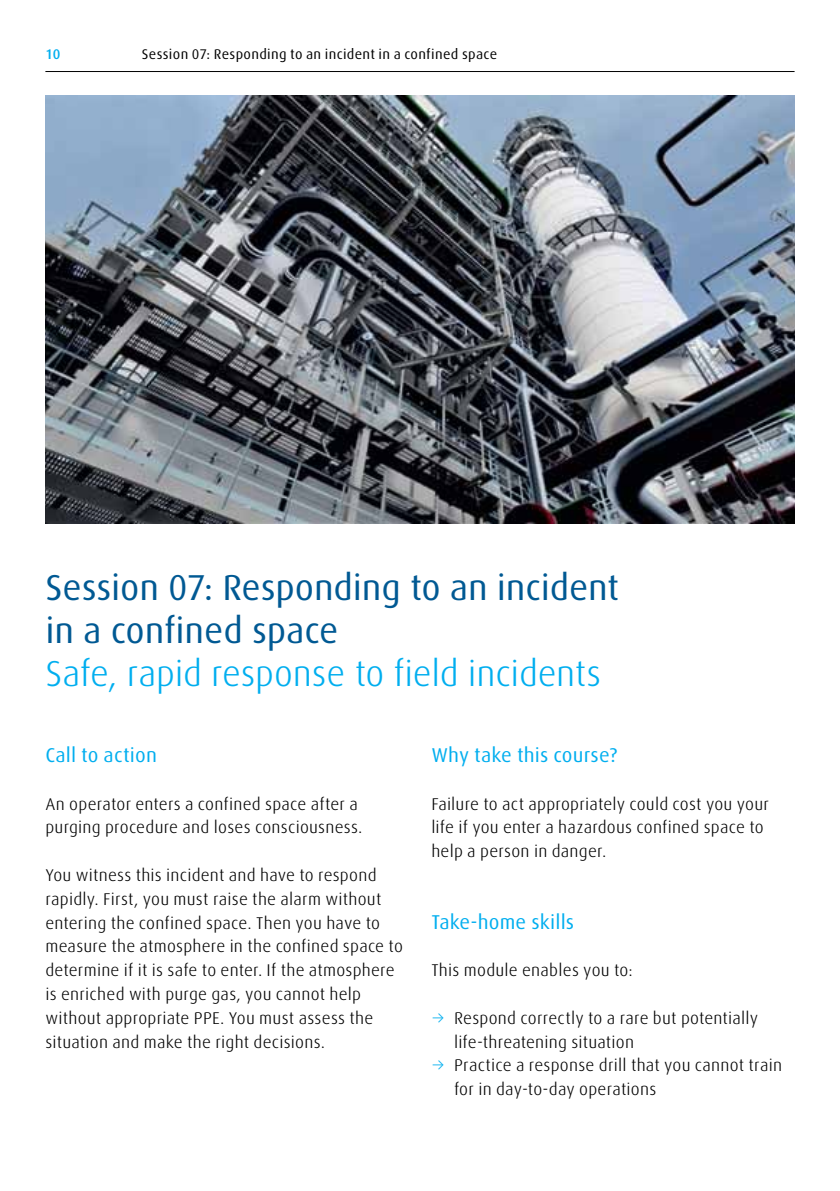
<style>
.page{position:relative;width:840px;height:1191px;background:#fff}
.page>*{position:absolute;margin:0;border:0;box-sizing:border-box;transform-origin:0 0}
.t1{font:36px/43.2px "Linde Dax Global";letter-spacing:-.005em;color:#005993}
.t2{font:300 36px "Linde Dax Global";letter-spacing:-.01em;color:#00aeef}
.t3{font:20px "Linde Dax Global";letter-spacing:.005em;color:#00aeef}
.t4{font:300 17px/23.8px "Linde Dax Global";letter-spacing:.01em;color:#000}
.t5{font:14px "Linde Dax Global";letter-spacing:.02em;color:#000}
.t6{font:500 14px "Linde Dax Global";color:#00aeef}
.s1{color:#00aeef}
</style>
<div class="page">
<hr style="left:45px;top:71px;width:749px;height:1px;background:#000">
<img style="left:45px;top:95px;width:749px;height:429px">
<p class="t6" style="left:45px;top:46px;width:16px">10</p>
<p class="t5" style="left:142px;top:46px;width:356px">Session 07: Responding to an incident in a confined space</p>
<h1 class="t1" style="left:45px;top:565px;width:575px">Session 07: Responding to an incident in a confined space</h1>
<h1 class="t2" style="left:45px;top:652px;width:557px">Safe, rapid response to field incidents</h1>
<p class="t3" style="left:45px;top:743px;width:113px">Call to action</p>
<p class="t4" style="left:45px;top:791px;width:318px">An operator enters a confined space after a purging procedure and loses consciousness.</p>
<p class="t4" style="left:45px;top:863px;width:359px">You witness this incident and have to respond rapidly. First, you must raise the alarm without entering the confined space. Then you have to measure the atmosphere in the confined space to determine if it is safe to enter. If the atmosphere is enriched with purge gas, you cannot help without appropriate PPE. You must assess the situation and make the right decisions.</p>
<p class="t3" style="left:431px;top:743px;width:187px">Why take this course?</p>
<p class="t4" style="left:431px;top:791px;width:339px">Failure to act appropriately could cost you your life if you enter a hazardous confined space to help a person in danger.</p>
<p class="t3" style="left:431px;top:910px;width:144px">Take-home skills</p>
<p class="t4" style="left:431px;top:958px;width:203px">This module enables you to:</p>
<p class="t4" style="left:454px;top:1006px;width:305px;text-indent:-23px"><span class="s1">→</span> Respond correctly to a rare but potentially life-threatening situation</p>
<p class="t4" style="left:454px;top:1053px;width:329px;text-indent:-23px"><span class="s1">→</span> Practice a response drill that you cannot train for in day-to-day operations</p>
</div>
